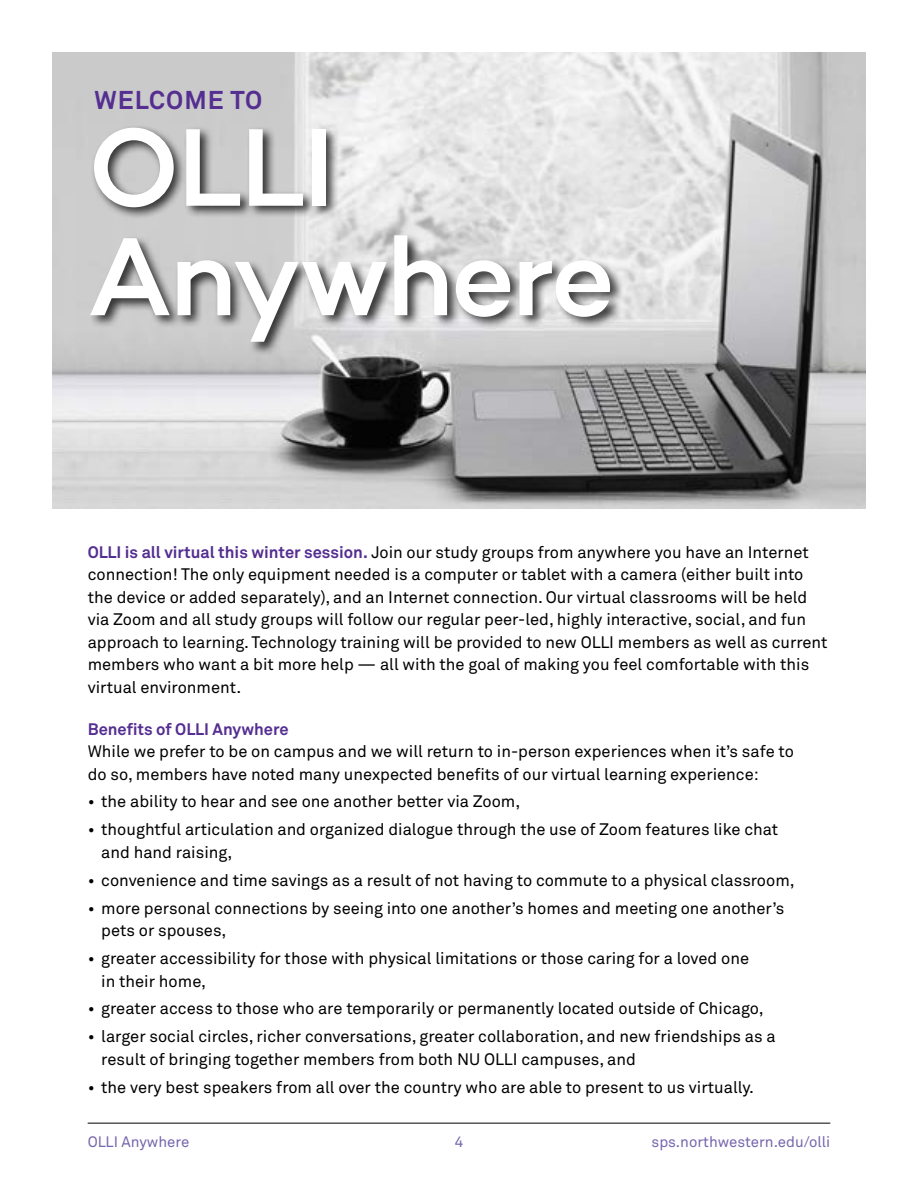
<style>
.page{position:relative;width:918px;height:1188px;background:#fff}
.page>*{position:absolute;margin:0;border:0;box-sizing:border-box;transform-origin:0 0}
.t1{font:500 112.5px/109.5px "Campton";letter-spacing:-.02em;color:#fff}
.t2{font:700 25.5px "Akkurat Pro";letter-spacing:.04em;color:#542e91}
.t3{font:16.5px/22.5px "Akkurat Pro";color:#000}
.t4{font:700 16.5px "Akkurat Pro";color:#542e91}
.t5{font:15px "Akkurat Pro";color:#7666ad}
.s1{font-weight:700;color:#542e91}
</style>
<div class="page">
<hr style="left:88px;top:1123px;width:742px;height:1px;background:#4d4d4f">
<img style="left:53px;top:53px;width:812px;height:456px">
<div style="left:88px;top:125px;width:536px;height:231px;background:#000;opacity:.75"></div>
<h2 class="t2" style="left:95px;top:85px;width:169px">WELCOME TO</h2>
<h1 class="t1" style="left:88px;top:110px;width:529px">OLLI<br>Anywhere</h1>
<p class="t3" style="left:88px;top:541px;width:741px"><span class="s1">OLLI is all virtual this winter session.</span> Join our study groups from anywhere you have an Internet connection! The only equipment needed is a computer or tablet with a camera (either built into the device or added separately), and an Internet connection. Our virtual classrooms will be held via Zoom and all study groups will follow our regular peer-led, highly interactive, social, and fun approach to learning. Technology training will be provided to new OLLI members as well as current members who want a bit more help — all with the goal of making you feel comfortable with this virtual environment.</p>
<p class="t4" style="left:88px;top:719px;width:202px">Benefits of OLLI Anywhere</p>
<p class="t3" style="left:88px;top:740px;width:708px">While we prefer to be on campus and we will return to in-person experiences when it’s safe to do so, members have noted many unexpected benefits of our virtual learning experience:</p>
<p class="t3" style="left:88px;top:791px;width:434px">• the ability to hear and see one another better via Zoom,</p>
<p class="t3" style="left:101px;top:818px;width:679px;text-indent:-13px">• thoughtful articulation and organized dialogue through the use of Zoom features like chat and hand raising,</p>
<p class="t3" style="left:88px;top:869px;width:708px">• convenience and time savings as a result of not having to commute to a physical classroom,</p>
<p class="t3" style="left:101px;top:897px;width:685px;text-indent:-13px">• more personal connections by seeing into one another’s homes and meeting one another’s pets or spouses,</p>
<p class="t3" style="left:101px;top:947px;width:649px;text-indent:-13px">• greater accessibility for those with physical limitations or those caring for a loved one in their home,</p>
<p class="t3" style="left:88px;top:998px;width:677px">• greater access to those who are temporarily or permanently located outside of Chicago,</p>
<p class="t3" style="left:101px;top:1025px;width:676px;text-indent:-13px">• larger social circles, richer conversations, greater collaboration, and new friendships as a result of bringing together members from both NU OLLI campuses, and</p>
<p class="t3" style="left:88px;top:1076px;width:668px">• the very best speakers from all over the country who are able to present to us virtually.</p>
<p class="t5" style="left:88px;top:1133px;width:103px">OLLI Anywhere</p>
<p class="t5" style="left:455px;top:1133px;width:10px">4</p>
<p class="t5" style="left:652px;top:1133px;width:180px">sps.northwestern.edu/olli</p>
</div>
